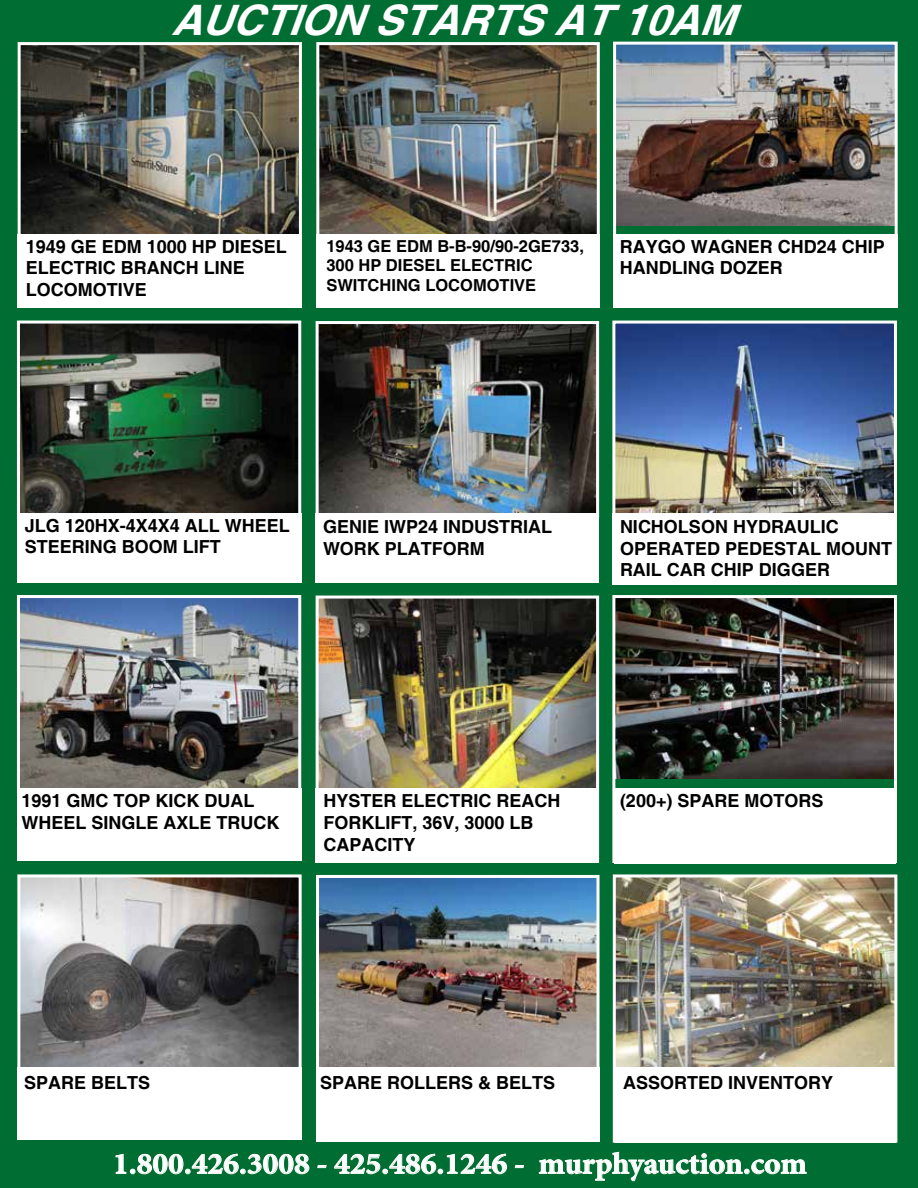
<style>
.page{position:relative;width:918px;height:1188px;background:#006e32}
.page>*{position:absolute;margin:0;border:0;box-sizing:border-box;transform-origin:0 0}
.t1{font:italic 700 42px "Helvetica";color:#fff}
.t2{font:700 30px "Minion Pro";color:#fff;scale:1.05 1}
.t3{font:700 18px/21.6px "Helvetica";color:#000}
.t4{font:700 16.5px/19.8px "Helvetica";color:#000}
</style>
<div class="page">
<svg style="left:115px;top:1153px;width:195px;height:22px"></svg>
<svg style="left:317px;top:1165px;width:10px;height:3px"></svg>
<svg style="left:334px;top:1153px;width:173px;height:22px"></svg>
<svg style="left:515px;top:1165px;width:9px;height:3px"></svg>
<svg style="left:539px;top:1152px;width:268px;height:30px"></svg>
<img style="left:320px;top:46px;width:276px;height:189px">
<div style="left:316px;top:42px;width:284px;height:266px;border:3px solid #fff"></div>
<img style="left:22px;top:46px;width:276px;height:189px">
<div style="left:18px;top:42px;width:284px;height:198px;border:3px solid #fff"></div>
<img style="left:617px;top:46px;width:277px;height:179px">
<div style="left:613px;top:42px;width:285px;height:212px;border:3px solid #fff"></div>
<div style="left:18px;top:235px;width:284px;height:73px;background:#fff"></div>
<div style="left:613px;top:235px;width:285px;height:73px;background:#fff"></div>
<div style="left:317px;top:235px;width:283px;height:73px;background:#fff"></div>
<img style="left:320px;top:325px;width:275px;height:189px">
<div style="left:316px;top:321px;width:283px;height:197px;border:3px solid #fff"></div>
<img style="left:21px;top:325px;width:276px;height:189px">
<div style="left:17px;top:321px;width:284px;height:198px;border:3px solid #fff"></div>
<img style="left:616px;top:325px;width:277px;height:189px">
<div style="left:612px;top:321px;width:285px;height:212px;border:3px solid #fff"></div>
<div style="left:17px;top:514px;width:284px;height:69px;background:#fff"></div>
<div style="left:613px;top:514px;width:284px;height:71px;background:#fff"></div>
<div style="left:315px;top:514px;width:284px;height:69px;background:#fff"></div>
<img style="left:320px;top:600px;width:275px;height:188px">
<div style="left:316px;top:596px;width:283px;height:266px;border:3px solid #fff"></div>
<img style="left:21px;top:599px;width:276px;height:189px">
<div style="left:17px;top:595px;width:284px;height:199px;border:3px solid #fff"></div>
<img style="left:616px;top:599px;width:277px;height:180px">
<div style="left:612px;top:595px;width:285px;height:268px;border:3px solid #fff"></div>
<div style="left:17px;top:788px;width:284px;height:73px;background:#fff"></div>
<div style="left:614px;top:788px;width:282px;height:76px;background:#fff"></div>
<div style="left:315px;top:788px;width:284px;height:74px;background:#fff"></div>
<img style="left:320px;top:879px;width:276px;height:188px">
<div style="left:316px;top:875px;width:284px;height:219px;border:3px solid #fff"></div>
<img style="left:21px;top:878px;width:277px;height:189px">
<div style="left:17px;top:874px;width:285px;height:212px;border:3px solid #fff"></div>
<img style="left:617px;top:878px;width:276px;height:189px">
<div style="left:613px;top:874px;width:284px;height:269px;border:3px solid #fff"></div>
<div style="left:17px;top:1067px;width:285px;height:73px;background:#fff"></div>
<div style="left:615px;top:1067px;width:281px;height:76px;background:#fff"></div>
<div style="left:316px;top:1067px;width:284px;height:75px;background:#fff"></div>
<h1 class="t1" style="left:171px;top:-5px;width:564px">AUCTION STARTS AT 10AM</h1>
<p class="t3" style="left:26px;top:236px;width:263px">1949 GE EDM 1000 HP DIESEL<br>ELECTRIC BRANCH LINE<br>LOCOMOTIVE</p>
<p class="t4" style="left:326px;top:237px;width:259px">1943 GE EDM B-B-90/90-2GE733,<br>300 HP DIESEL ELECTRIC<br>SWITCHING LOCOMOTIVE</p>
<p class="t3" style="left:620px;top:236px;width:267px">RAYGO WAGNER CHD24 CHIP<br>HANDLING DOZER</p>
<p class="t3" style="left:25px;top:515px;width:267px">JLG 120HX-4X4X4 ALL WHEEL<br>STEERING BOOM LIFT</p>
<p class="t3" style="left:323px;top:517px;width:231px">GENIE IWP24 INDUSTRIAL<br>WORK PLATFORM</p>
<p class="t3" style="left:620px;top:517px;width:274px">NICHOLSON HYDRAULIC<br>OPERATED PEDESTAL MOUNT<br>RAIL CAR CHIP DIGGER</p>
<p class="t3" style="left:22px;top:791px;width:260px">1991 GMC TOP KICK DUAL<br>WHEEL SINGLE AXLE TRUCK</p>
<p class="t3" style="left:323px;top:791px;width:239px">HYSTER ELECTRIC REACH<br>FORKLIFT, 36V, 3000 LB<br>CAPACITY</p>
<p class="t3" style="left:620px;top:791px;width:205px">(200+) SPARE MOTORS</p>
<p class="t3" style="left:24px;top:1073px;width:128px">SPARE BELTS</p>
<p class="t3" style="left:320px;top:1073px;width:237px">SPARE ROLLERS &amp; BELTS</p>
<p class="t3" style="left:623px;top:1073px;width:212px">ASSORTED INVENTORY</p>
<h2 class="t2" style="left:113px;top:1143px;width:662px">1.800.426.3008 - 425.486.1246 - murphyauction.com</h2>
</div>
